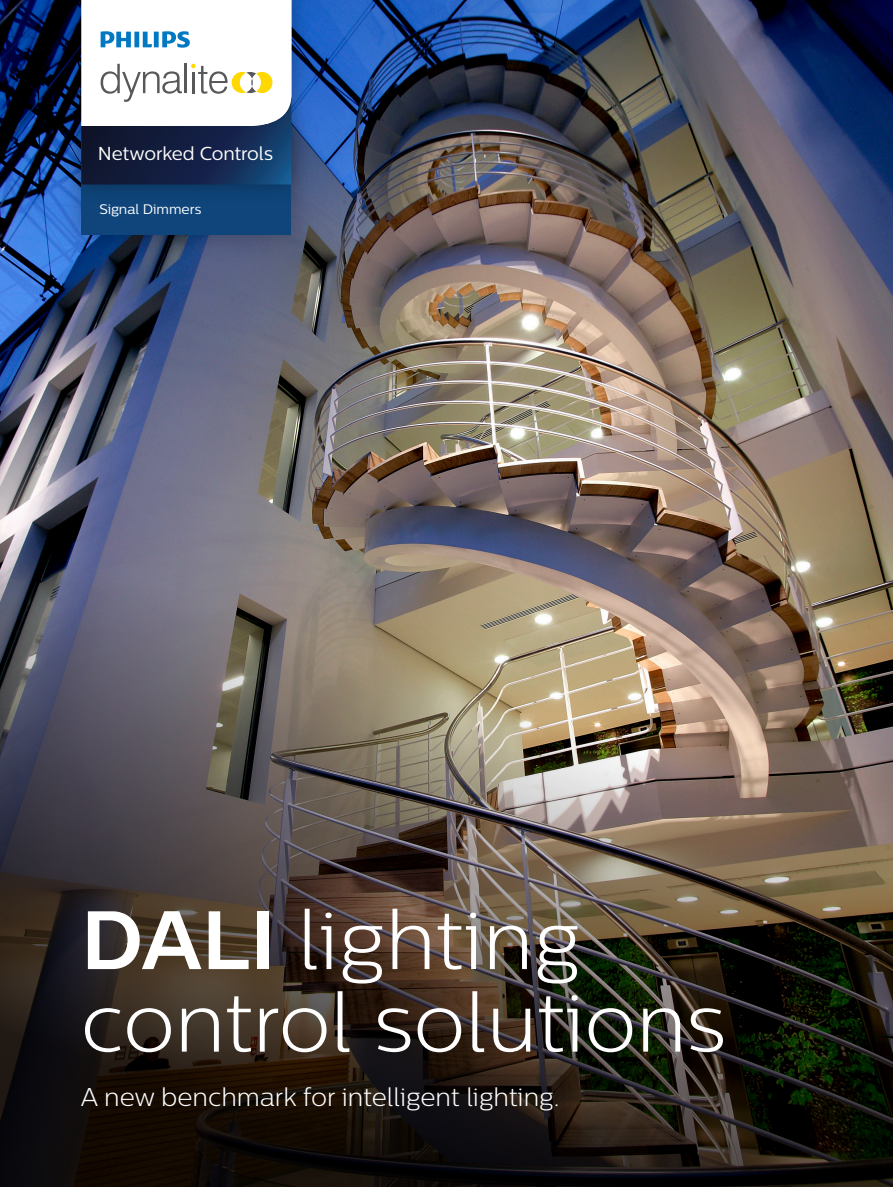
<style>
.page{position:relative;width:893px;height:1187px;background:#fff}
.page>*{position:absolute;margin:0;border:0;box-sizing:border-box;transform-origin:0 0}
.cover_headline_small{font:300 82.5px/82.5px "Centrale Sans";color:#fff}
.cover_short_descript{font:300 25.5px "Centrale Sans";color:#fff}
.t1{font:18.75px "Centrale Sans";letter-spacing:-.01em;color:#fff}
.t2{font:13.8px "Centrale Sans";letter-spacing:-.005em;color:#fff}
.s1{font-weight:700}
</style>
<div class="page">
<img style="left:0;top:0;width:893px;height:1186px">
<img style="left:44px;top:89px;width:285px;height:182px">
<div style="left:82px;top:126px;width:209px;height:108px;background:#0f457a"></div>
<img style="left:56px;top:0;width:261px;height:210px">
<svg style="left:81px;top:0;width:210px;height:184px"></svg>
<p class="t1" style="left:98px;top:142px;width:177px">Networked Controls</p>
<p class="t2" style="left:99px;top:201px;width:103px">Signal Dimmers</p>
<p class="cover_headline_small" style="left:81px;top:897px;width:647px"><span class="s1">DALI</span> lighting control solutions</p>
<p class="cover_short_descript" style="left:81px;top:1082px;width:480px">A new benchmark for intelligent lighting.</p>
</div>
